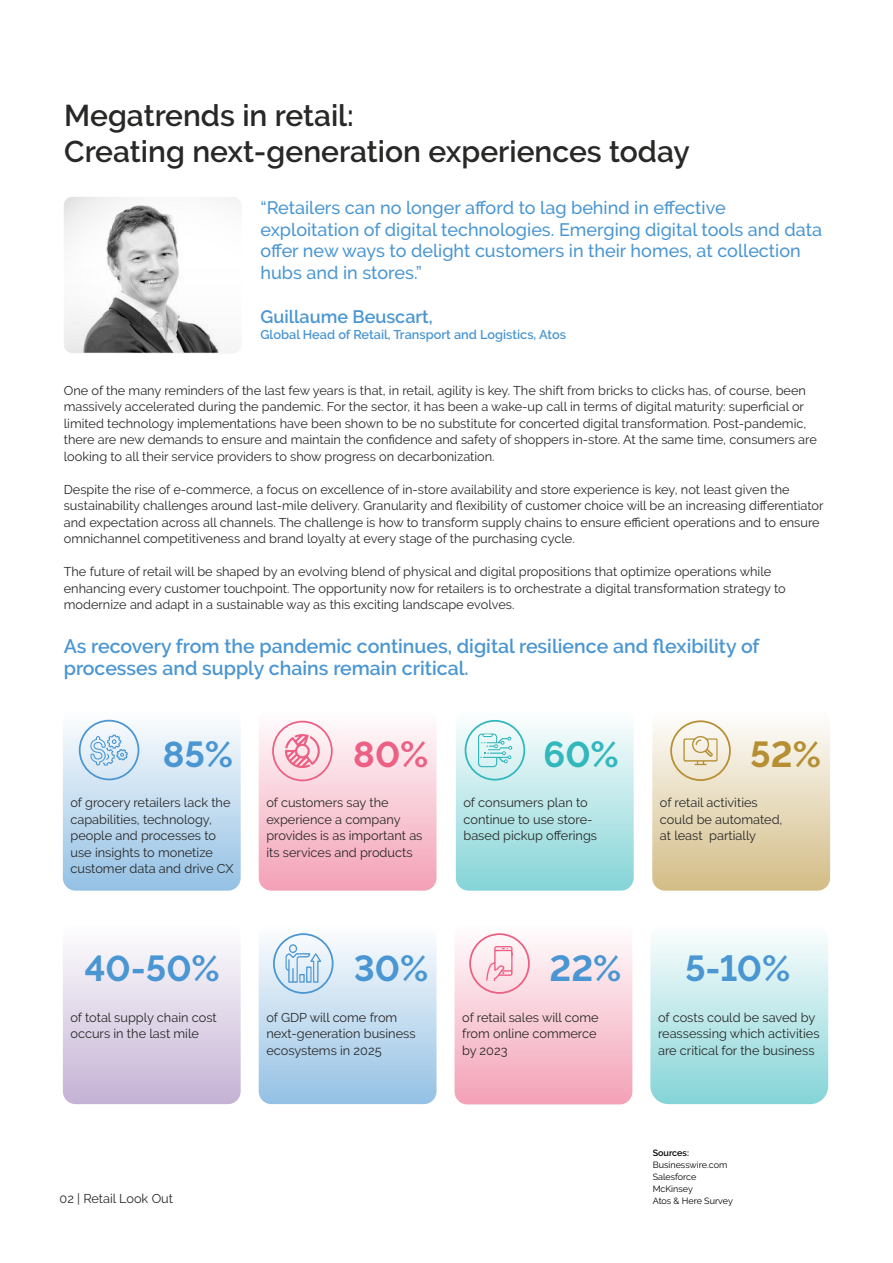
<style>
.page{position:relative;width:893px;height:1263px;background:#fff}
.page>*{position:absolute;margin:0;border:0;box-sizing:border-box;transform-origin:0 0}
.t1{font:700 36px "Raleway";color:#4a96d2}
.t2{font:700 36px "Raleway";color:#ec6084}
.t3{font:700 36px "Raleway";color:#b58f32}
.t4{font:700 36px "Raleway";color:#31b7bc}
.t5{font:600 30px/36px "Raleway";color:#282827}
.t6{font:600 19.5px/22.5px "Raleway";color:#4a96d2}
.t7{font:500 18px/21.6px "Raleway";color:#4a96d2}
.t8{font:600 18px "Raleway";color:#4a96d2}
.t9{font:12.75px/16.5px "Raleway";color:#282827}
.t10{font:600 12.75px "Raleway";color:#4a96d2}
.t11{font:9px/12px "Raleway";color:#000}
.t12{font:600 9px "Raleway";color:#000}
</style>
<div class="page">
<svg style="left:64px;top:197px;width:178px;height:157px;fill:#f6f6f6"></svg>
<div style="left:63px;top:708px;width:178px;height:183px;background:linear-gradient(to bottom,#fff,#93c1e4);border-radius:13px"></div>
<div style="left:63px;top:923px;width:178px;height:181px;background:linear-gradient(to bottom,#fffeff,#c5b2d5);border-radius:13px"></div>
<div style="left:259px;top:708px;width:177px;height:183px;background:linear-gradient(to bottom,#fff,#f3a0b6);border-radius:13px"></div>
<div style="left:259px;top:923px;width:177px;height:181px;background:linear-gradient(to bottom,#fff,#94c0e4);border-radius:13px"></div>
<div style="left:652px;top:709px;width:178px;height:182px;background:linear-gradient(to bottom,#fff,#d3bd86);border-radius:13px"></div>
<div style="left:454px;top:923px;width:178px;height:181px;background:linear-gradient(to bottom,#feffff,#f3a1b6);border-radius:13px"></div>
<div style="left:456px;top:708px;width:178px;height:183px;background:linear-gradient(to bottom,#fff,#85d4d7);border-radius:13px"></div>
<div style="left:650px;top:923px;width:178px;height:181px;background:linear-gradient(to bottom,#fffffe,#85d4d7);border-radius:18px"></div>
<svg style="left:469px;top:933px;width:61px;height:61px"></svg>
<svg style="left:670px;top:720px;width:61px;height:61px"></svg>
<svg style="left:273px;top:933px;width:61px;height:61px"></svg>
<svg style="left:79px;top:720px;width:60px;height:60px"></svg>
<svg style="left:272px;top:721px;width:61px;height:60px"></svg>
<svg style="left:465px;top:720px;width:60px;height:60px"></svg>
<h2 class="t5" style="left:64px;top:98px;width:627px">Megatrends in retail:<br>Creating next-generation experiences today</h2>
<h3 class="t7" style="left:260px;top:197px;width:563px">“Retailers can no longer afford to lag behind in effective exploitation of digital technologies. Emerging digital tools and data offer new ways to delight customers in their homes, at collection hubs and in stores.”</h3>
<h3 class="t8" style="left:260px;top:307px;width:174px">Guillaume Beuscart,</h3>
<p class="t10" style="left:260px;top:327px;width:307px">Global Head of Retail, Transport and Logistics, Atos</p>
<p class="t9" style="left:64px;top:382px;width:755px">One of the many reminders of the last few years is that, in retail, agility is key. The shift from bricks to clicks has, of course, been massively accelerated during the pandemic. For the sector, it has been a wake-up call in terms of digital maturity: superficial or limited technology implementations have been shown to be no substitute for concerted digital transformation. Post-pandemic, there are new demands to ensure and maintain the confidence and safety of shoppers in-store. At the same time, consumers are looking to all their service providers to show progress on decarbonization.</p>
<p class="t9" style="left:64px;top:481px;width:761px">Despite the rise of e-commerce, a focus on excellence of in-store availability and store experience is key, not least given the sustainability challenges around last-mile delivery. Granularity and flexibility of customer choice will be an increasing differentiator and expectation across all channels. The challenge is how to transform supply chains to ensure efficient operations and to ensure omnichannel competitiveness and brand loyalty at every stage of the purchasing cycle.</p>
<p class="t9" style="left:64px;top:564px;width:723px">The future of retail will be shaped by an evolving blend of physical and digital propositions that optimize operations while enhancing every customer touchpoint. The opportunity now for retailers is to orchestrate a digital transformation strategy to modernize and adapt in a sustainable way as this exciting landscape evolves.</p>
<h3 class="t6" style="left:64px;top:635px;width:697px">As recovery from the pandemic continues, digital resilience and flexibility of processes and supply chains remain critical.</h3>
<h1 class="t1" style="left:163px;top:733px;width:72px">85%</h1>
<h1 class="t2" style="left:353px;top:733px;width:77px">80%</h1>
<h1 class="t4" style="left:543px;top:733px;width:77px">60%</h1>
<h1 class="t3" style="left:750px;top:733px;width:72px">52%</h1>
<p class="t9" style="left:70px;top:795px;width:165px">of grocery retailers lack the capabilities, technology, people and processes to use insights to monetize customer data and drive CX</p>
<p class="t9" style="left:266px;top:795px;width:158px">of customers say the experience a company provides is as important as its services and products</p>
<p class="t9" style="left:463px;top:795px;width:135px">of consumers plan to continue to use store&shy;based pickup offerings</p>
<p class="t9" style="left:660px;top:795px;width:124px">of retail activities could be automated, at least partially</p>
<h1 class="t1" style="left:85px;top:948px;width:137px">40-50%</h1>
<h1 class="t1" style="left:354px;top:948px;width:76px">30%</h1>
<h1 class="t1" style="left:549px;top:948px;width:74px">22%</h1>
<h1 class="t1" style="left:685px;top:948px;width:107px">5-10%</h1>
<p class="t9" style="left:70px;top:1009px;width:148px">of total supply chain cost occurs in the last mile</p>
<p class="t9" style="left:266px;top:1009px;width:151px">of GDP will come from next-generation business ecosystems in 2025</p>
<p class="t9" style="left:462px;top:1009px;width:138px">of retail sales will come from online commerce by 2023</p>
<p class="t9" style="left:658px;top:1009px;width:163px">of costs could be saved by reassessing which activities are critical for the business</p>
<p class="t9" style="left:60px;top:1191px;width:115px">02 | Retail Look Out</p>
<p class="t12" style="left:653px;top:1148px;width:38px">Sources:</p>
<p class="t11" style="left:653px;top:1159px;width:82px">Businesswire.com<br>Salesforce<br>McKinsey<br>Atos &amp; Here Survey</p>
</div>
